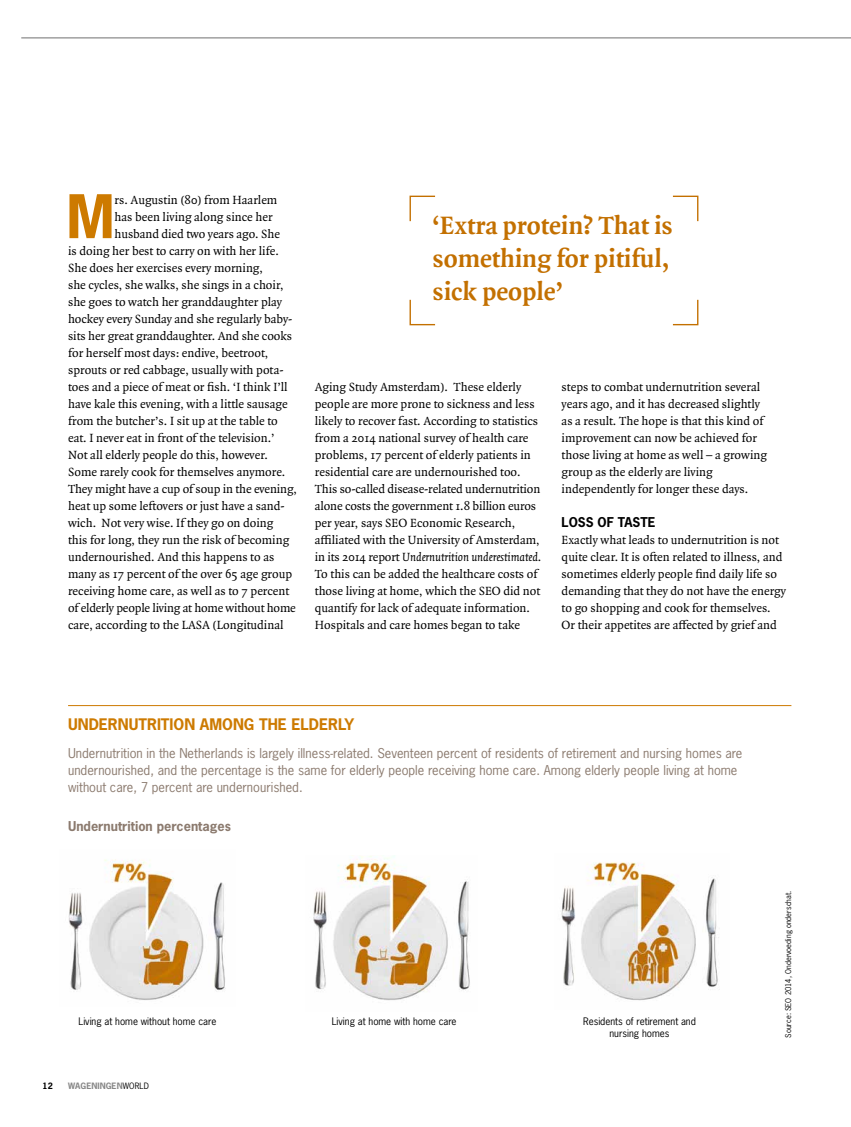
<style>
.page{position:relative;width:851px;height:1127px;background:#fff}
.page>*{position:absolute;margin:0;border:0;box-sizing:border-box;transform-origin:0 0}
.t1{font:700 56.4px "News Gothic Std";color:#cd7a00}
.t2{font:700 27px/33px "Quadraat OT";color:#c37000}
.t3{font:700 15px "News Gothic Std";color:#cd7a00}
.t4{font:12.75px/17px "Quadraat OT";color:#000}
.t5{font:12.75px/17px "News Gothic Std";color:#8b7a6e}
.t6{font:700 12.75px "News Gothic Std";color:#8b7a6e}
.t7{font:9.75px/12px "News Gothic Std";color:#000;text-align:center}
.t8{font:700 8.25px "News Gothic Std";letter-spacing:.01em;color:#878787}
.t9{font:700 8.25px "News Gothic Std";color:#000}
.t10{font:7.5px "News Gothic Std";color:#000}
.s1{font-style:italic}
.s2{font-family:"News Gothic Std";font-weight:700}
.s3{font-weight:400;color:#000}
</style>
<div class="page">
<img style="left:313px;top:855px;width:157px;height:146px">
<img style="left:68px;top:859px;width:158px;height:141px">
<img style="left:561px;top:862px;width:159px;height:139px">
<svg style="left:409px;top:195px;width:27px;height:27px"></svg>
<svg style="left:409px;top:299px;width:27px;height:27px"></svg>
<svg style="left:672px;top:195px;width:27px;height:27px"></svg>
<svg style="left:672px;top:299px;width:27px;height:27px"></svg>
<hr style="left:68px;top:705px;width:723px;height:1px;background:#cd7a00">
<svg style="left:21px;top:37px;width:829px;height:2px;background:#b6b6b6"></svg>
<p class="t1" style="left:66px;top:179px;width:50px">M</p>
<p class="t4" style="left:115px;top:192px;width:164px">rs. Augustin (80) from Haarlem</p>
<p class="t4" style="left:115px;top:209px;width:159px">has been living along since her</p>
<p class="t4" style="left:115px;top:226px;width:167px">husband died two years ago. She</p>
<p class="t4" style="left:68px;top:243px;width:212px">is doing her best to carry on with her life.</p>
<p class="t4" style="left:68px;top:260px;width:196px">She does her exercises every morning,</p>
<p class="t4" style="left:68px;top:277px;width:217px">she cycles, she walks, she sings in a choir,</p>
<p class="t4" style="left:68px;top:294px;width:215px">she goes to watch her granddaughter play</p>
<p class="t4" style="left:68px;top:311px;width:226px">hockey every Sunday and she regularly baby-</p>
<p class="t4" style="left:68px;top:328px;width:225px">sits her great granddaughter. And she cooks</p>
<p class="t4" style="left:68px;top:345px;width:202px">for herself most days: endive, beetroot,</p>
<p class="t4" style="left:68px;top:362px;width:217px">sprouts or red cabbage, usually with pota-</p>
<p class="t4" style="left:68px;top:379px;width:221px">toes and a piece of meat or fish. ‘I think I’ll</p>
<p class="t4" style="left:68px;top:396px;width:221px">have kale this evening, with a little sausage</p>
<p class="t4" style="left:68px;top:413px;width:211px">from the butcher’s. I sit up at the table to</p>
<p class="t4" style="left:68px;top:430px;width:208px">eat. I never eat in front of the television.’</p>
<p class="t4" style="left:68px;top:447px;width:201px">Not all elderly people do this, however.</p>
<p class="t4" style="left:68px;top:464px;width:219px">Some rarely cook for themselves anymore.</p>
<p class="t4" style="left:68px;top:481px;width:230px">They might have a cup of soup in the evening,</p>
<p class="t4" style="left:68px;top:498px;width:218px">heat up some leftovers or just have a sand-</p>
<p class="t4" style="left:68px;top:515px;width:207px">wich. Not very wise. If they go on doing</p>
<p class="t4" style="left:68px;top:532px;width:223px">this for long, they run the risk of becoming</p>
<p class="t4" style="left:68px;top:549px;width:208px">undernourished. And this happens to as</p>
<p class="t4" style="left:68px;top:566px;width:225px">many as 17 percent of the over 65 age group</p>
<p class="t4" style="left:68px;top:583px;width:223px">receiving home care, as well as to 7 percent</p>
<p class="t4" style="left:68px;top:600px;width:229px">of elderly people living at home without home</p>
<p class="t4" style="left:68px;top:617px;width:217px">care, according to the LASA (Longitudinal</p>
<p class="t2" style="left:432px;top:209px;width:242px">‘Extra protein? That is something for pitiful, sick people’</p>
<p class="t4" style="left:315px;top:379px;width:228px">Aging Study Amsterdam). These elderly people are more prone to sickness and less likely to recover fast. According to statistics from a 2014 national survey of health care problems, 17 percent of elderly patients in residential care are undernourished too.<br>This so-called disease-related undernutrition alone costs the government 1.8 billion euros per year, says SEO Economic Research, affiliated with the University of Amsterdam, in its 2014 report <span class="s1">Undernutrition underestimated</span>.<br>To this can be added the healthcare costs of those living at home, which the SEO did not quantify for lack of adequate information.<br>Hospitals and care homes began to take</p>
<p class="t4" style="left:561px;top:379px;width:207px">steps to combat undernutrition several years ago, and it has decreased slightly as a result. The hope is that this kind of improvement can now be achieved for those living at home as well – a growing group as the elderly are living independently for longer these days.</p>
<p class="t4" style="left:561px;top:515px;width:226px"><span class="s2">LOSS OF TASTE<br></span>Exactly what leads to undernutrition is not quite clear. It is often related to illness, and sometimes elderly people find daily life so demanding that they do not have the energy to go shopping and cook for themselves.<br>Or their appetites are affected by grief and</p>
<p class="t3" style="left:68px;top:714px;width:288px">UNDERNUTRITION AMONG THE ELDERLY</p>
<p class="t5" style="left:68px;top:745px;width:675px">Undernutrition in the Netherlands is largely illness-related. Seventeen percent of residents of retirement and nursing homes are undernourished, and the percentage is the same for elderly people receiving home care. Among elderly people living at home without care, 7 percent are undernourished.</p>
<p class="t6" style="left:68px;top:818px;width:164px">Undernutrition percentages</p>
<p class="t7" style="left:78px;top:1015px;width:139px">Living at home without home care</p>
<p class="t7" style="left:583px;top:1015px;width:114px">Residents of retirement and nursing homes</p>
<p class="t7" style="left:331px;top:1015px;width:126px">Living at home with home care</p>
<p class="t9" style="left:43px;top:1080px;width:12px">12</p>
<p class="t8" style="left:68px;top:1080px;width:82px">WAGENINGEN<span class="s3">WORLD</span></p>
<p class="t10" style="left:783px;top:1037px;width:148px;rotate:-90deg">Source: SEO 2014, Ondervoeding onderschat.</p>
</div>
